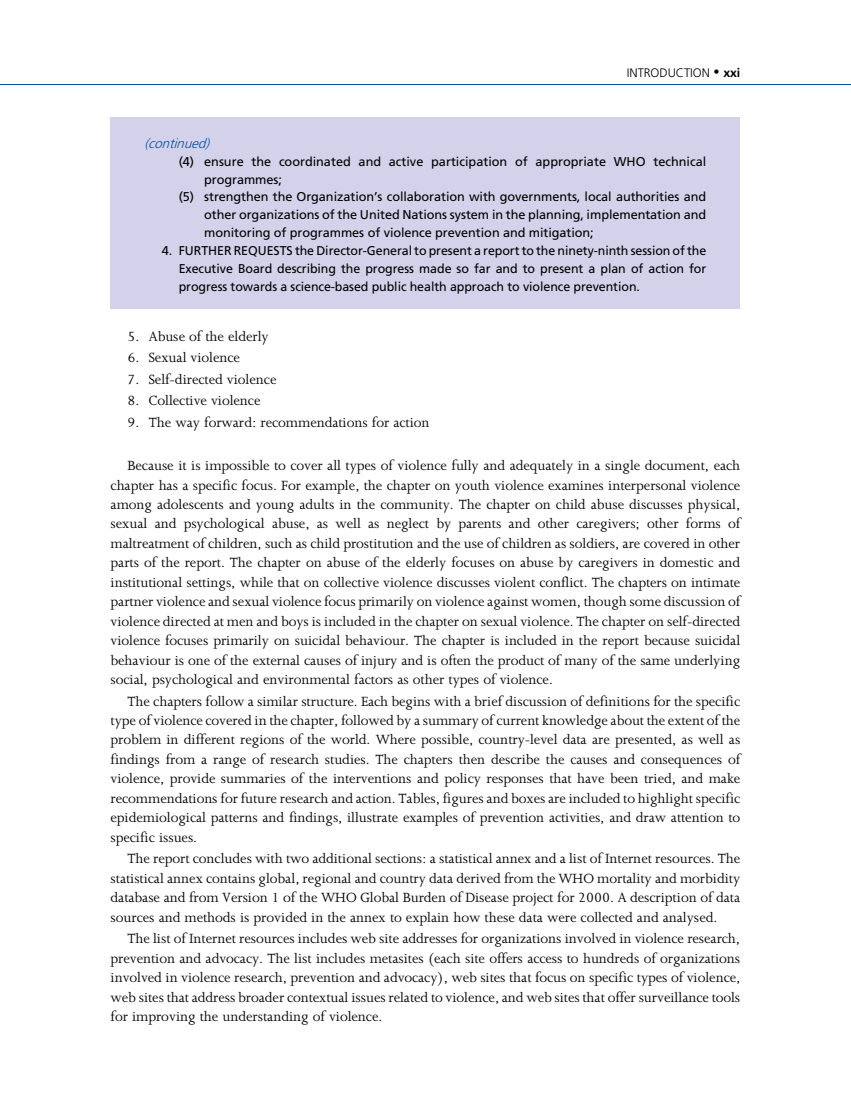
<style>
.page{position:relative;width:851px;height:1106px;background:#fff}
.page>*{position:absolute;margin:0;border:0;box-sizing:border-box;transform-origin:0 0}
.t1{font:15.3px/19.5px "Adv P8900";color:#000;text-align:justify}
.t2{font:italic 13.5px "Adv P5848";color:#0a4fa2}
.t3{font:12.75px/18px "Adv P584 A";color:#000;text-align:justify}
.t4{font:12.3px "Adv P5848";color:#000}
.s1{font-family:"Adv P584 C"}
</style>
<div class="page">
<div style="left:111px;top:117px;width:629px;height:191px;background:#d4d2ea"></div>
<hr style="left:0;top:84px;width:850px;height:1px;background:#0a4fa2">
<p class="t4" style="left:626px;top:68px;width:115px">INTRODUCTION <sup>.</sup> <span class="s1">xxi</span></p>
<p class="t2" style="left:145px;top:138px;width:70px">(continued)</p>
<p class="t3" style="left:179px;top:153px;width:529px">(4) ensure the coordinated and active participation of appropriate WHO technical</p>
<p class="t3" style="left:204px;top:171px;width:79px">programmes;</p>
<p class="t3" style="left:179px;top:189px;width:529px">(5) strengthen the Organization’s collaboration with governments, local authorities and</p>
<p class="t3" style="left:204px;top:207px;width:503px">other organizations of the United Nations system in the planning, implementation and</p>
<p class="t3" style="left:204px;top:225px;width:391px">monitoring of programmes of violence prevention and mitigation;</p>
<p class="t3" style="left:179px;top:243px;width:529px;text-indent:-17px">4. FURTHER REQUESTS the Director-General to present a report to the ninety-ninth session of the Executive Board describing the progress made so far and to present a plan of action for progress towards a science-based public health approach to violence prevention.</p>
<p class="t1" style="left:128px;top:328px;width:143px">5. Abuse of the elderly</p>
<p class="t1" style="left:128px;top:349px;width:114px">6. Sexual violence</p>
<p class="t1" style="left:128px;top:371px;width:150px">7. Self-directed violence</p>
<p class="t1" style="left:128px;top:392px;width:134px">8. Collective violence</p>
<p class="t1" style="left:128px;top:414px;width:303px">9. The way forward: recommendations for action</p>
<p class="t1" style="left:111px;top:457px;width:631px;text-indent:17px">Because it is impossible to cover all types of violence fully and adequately in a single document, each chapter has a specific focus. For example, the chapter on youth violence examines interpersonal violence among adolescents and young adults in the community. The chapter on child abuse discusses physical, sexual and psychological abuse, as well as neglect by parents and other caregivers; other forms of maltreatment of children, such as child prostitution and the use of children as soldiers, are covered in other parts of the report. The chapter on abuse of the elderly focuses on abuse by caregivers in domestic and institutional settings, while that on collective violence discusses violent conflict. The chapters on intimate partner violence and sexual violence focus primarily on violence against women, though some discussion of violence directed at men and boys is included in the chapter on sexual violence. The chapter on self-directed violence focuses primarily on suicidal behaviour. The chapter is included in the report because suicidal behaviour is one of the external causes of injury and is often the product of many of the same underlying social, psychological and environmental factors as other types of violence.</p>
<p class="t1" style="left:111px;top:693px;width:631px;text-indent:17px">The chapters follow a similar structure. Each begins with a brief discussion of definitions for the specific type of violence covered in the chapter, followed by a summary of current knowledge about the extent of the problem in different regions of the world. Where possible, country-level data are presented, as well as findings from a range of research studies. The chapters then describe the causes and consequences of violence, provide summaries of the interventions and policy responses that have been tried, and make recommendations for future research and action. Tables, figures and boxes are included to highlight specific epidemiological patterns and findings, illustrate examples of prevention activities, and draw attention to specific issues.</p>
<p class="t1" style="left:111px;top:850px;width:631px;text-indent:17px">The report concludes with two additional sections: a statistical annex and a list of Internet resources. The statistical annex contains global, regional and country data derived from the WHO mortality and morbidity database and from Version 1 of the WHO Global Burden of Disease project for 2000. A description of data sources and methods is provided in the annex to explain how these data were collected and analysed.</p>
<p class="t1" style="left:111px;top:930px;width:631px;text-indent:17px">The list of Internet resources includes web site addresses for organizations involved in violence research, prevention and advocacy. The list includes metasites (each site offers access to hundreds of organizations involved in violence research, prevention and advocacy), web sites that focus on specific types of violence, web sites that address broader contextual issues related to violence, and web sites that offer surveillance tools for improving the understanding of violence.</p>
</div>
